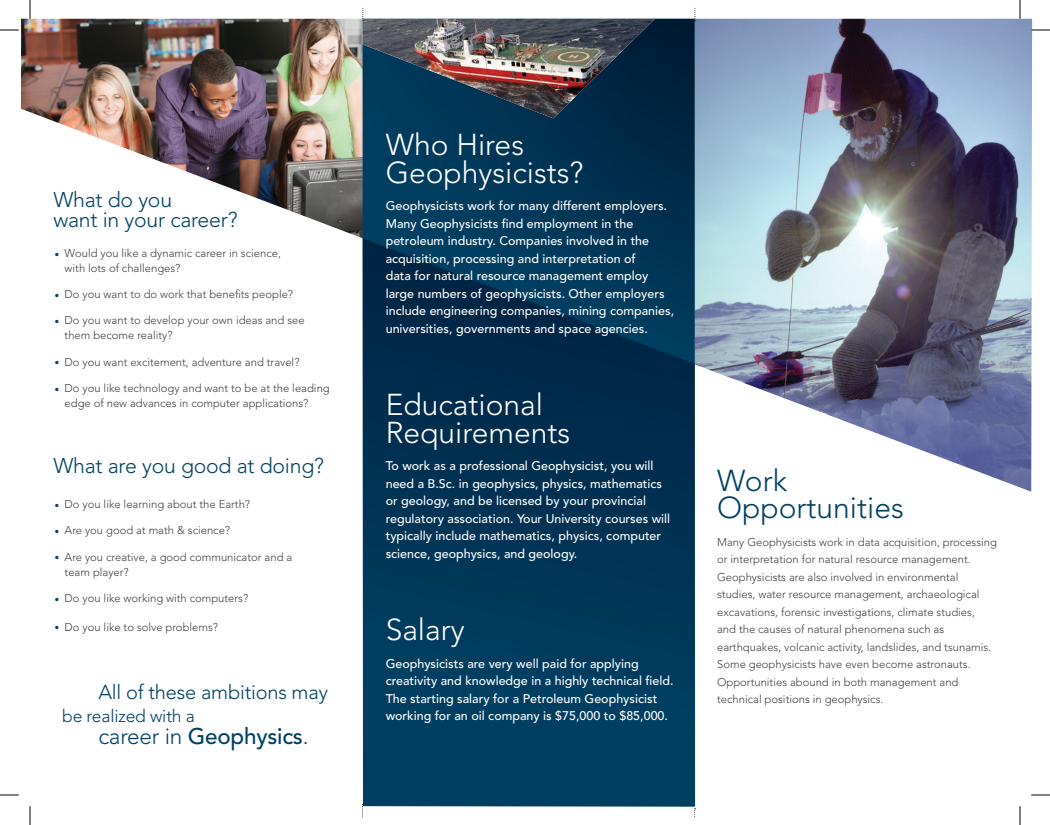
<style>
.page{position:relative;width:1050px;height:825px;background:#fff}
.page>*{position:absolute;margin:0;border:0;box-sizing:border-box;transform-origin:0 0}
.t1{font:300 30px/27.5px "Avenir";color:#fff}
.t2{font:300 30px/27.5px "Avenir";color:#004063}
.t3{font:500 25px "Avenir";color:#004063}
.t4{font:500 22.5px "Avenir";letter-spacing:-.01em;color:#004063}
.t5{font:300 21.25px/20px "Avenir";letter-spacing:-.01em;color:#004063}
.t6{font:300 20px "Avenir";letter-spacing:-.01em;color:#004063}
.t7{font:300 17.5px "Avenir";letter-spacing:-.01em;color:#004063}
.t8{font:500 12.5px/17.5px "Avenir";color:#fff}
.t9{font:300 11.25px/17.5px "Avenir";color:#414142}
.s1{font-weight:300}
</style>
<div class="page">
<img style="left:695px;top:19px;width:337px;height:473px">
<img style="left:21px;top:19px;width:342px;height:220px">
<svg style="left:363px;top:19px;width:332px;height:787px;background:#003456"></svg>
<img style="left:363px;top:8px;width:292px;height:110px">
<svg style="left:362px;top:804px;width:2px;height:14px"></svg>
<svg style="left:0;top:29px;width:19px;height:2px"></svg>
<svg style="left:1031px;top:29px;width:19px;height:2px"></svg>
<svg style="left:0;top:794px;width:19px;height:2px"></svg>
<svg style="left:1031px;top:794px;width:19px;height:2px"></svg>
<svg style="left:29px;top:0;width:2px;height:19px"></svg>
<svg style="left:29px;top:806px;width:2px;height:19px"></svg>
<svg style="left:1019px;top:0;width:2px;height:19px"></svg>
<svg style="left:1019px;top:806px;width:2px;height:19px"></svg>
<h3 class="t5" style="left:53px;top:189px;width:186px">What do you<br>want in your career?</h3>
<h2 class="t3" style="left:53px;top:232px;width:8px">.</h2>
<p class="t9" style="left:65px;top:245px;width:218px;line-height:15px">Would you like a dynamic career in science, with lots of challenges?</p>
<h2 class="t3" style="left:53px;top:274px;width:8px">.</h2>
<p class="t9" style="left:65px;top:285px;width:230px">Do you want to do work that benefits people?</p>
<h2 class="t3" style="left:53px;top:300px;width:8px">.</h2>
<p class="t9" style="left:65px;top:313px;width:242px;line-height:15px">Do you want to develop your own ideas and see them become reality?</p>
<h2 class="t3" style="left:53px;top:341px;width:8px">.</h2>
<p class="t9" style="left:65px;top:353px;width:236px">Do you want excitement, adventure and travel?</p>
<h2 class="t3" style="left:53px;top:367px;width:8px">.</h2>
<p class="t9" style="left:65px;top:380px;width:267px;line-height:15px">Do you like technology and want to be at the leading edge of new advances in computer applications?</p>
<h3 class="t5" style="left:53px;top:456px;width:272px">What are you good at doing?</h3>
<h2 class="t3" style="left:53px;top:484px;width:8px">.</h2>
<p class="t9" style="left:65px;top:495px;width:187px">Do you like learning about the Earth?</p>
<h2 class="t3" style="left:53px;top:510px;width:8px">.</h2>
<p class="t9" style="left:65px;top:522px;width:167px">Are you good at math &amp; science?</p>
<h2 class="t3" style="left:53px;top:536px;width:8px">.</h2>
<p class="t9" style="left:65px;top:549px;width:229px;line-height:15px">Are you creative, a good communicator and a team player?</p>
<h2 class="t3" style="left:53px;top:577px;width:8px">.</h2>
<p class="t9" style="left:65px;top:589px;width:185px">Do you like working with computers?</p>
<h2 class="t3" style="left:53px;top:606px;width:8px">.</h2>
<p class="t9" style="left:65px;top:618px;width:155px">Do you like to solve problems?</p>
<h3 class="t6" style="left:98px;top:681px;width:231px">All of these ambitions may</h3>
<h3 class="t7" style="left:62px;top:705px;width:134px">be realized with a</h3>
<h3 class="t4" style="left:98px;top:724px;width:212px"><span class="s1">career in</span> Geophysics<span class="s1">.</span></h3>
<h1 class="t1" style="left:386px;top:131px;width:199px">Who Hires<br>Geophysicists?</h1>
<p class="t8" style="left:386px;top:198px;width:290px">Geophysicists work for many different employers.<br>Many Geophysicists find employment in the petroleum industry. Companies involved in the acquisition, processing and interpretation of<br>data for natural resource management employ large numbers of geophysicists. Other employers include engineering companies, mining companies, universities, governments and space agencies.</p>
<h1 class="t1" style="left:386px;top:391px;width:186px">Educational<br>Requirements</h1>
<p class="t8" style="left:386px;top:458px;width:286px">To work as a professional Geophysicist, you will need a B.Sc. in geophysics, physics, mathematics or geology, and be licensed by your provincial regulatory association. Your University courses will typically include mathematics, physics, computer science, geophysics, and geology.</p>
<h1 class="t1" style="left:386px;top:616px;width:80px">Salary</h1>
<p class="t8" style="left:386px;top:655px;width:289px">Geophysicists are very well paid for applying creativity and knowledge in a highly technical field.<br>The starting salary for a Petroleum Geophysicist working for an oil company is $75,000 to $85,000.</p>
<h1 class="t2" style="left:717px;top:467px;width:188px">Work<br>Opportunities</h1>
<p class="t9" style="left:717px;top:533px;width:281px">Many Geophysicists work in data acquisition, processing or interpretation for natural resource management.<br>Geophysicists are also involved in environmental studies, water resource management, archaeological excavations, forensic investigations, climate studies,<br>and the causes of natural phenomena such as earthquakes, volcanic activity, landslides, and tsunamis.<br>Some geophysicists have even become astronauts.<br>Opportunities abound in both management and technical positions in geophysics.</p>
</div>
